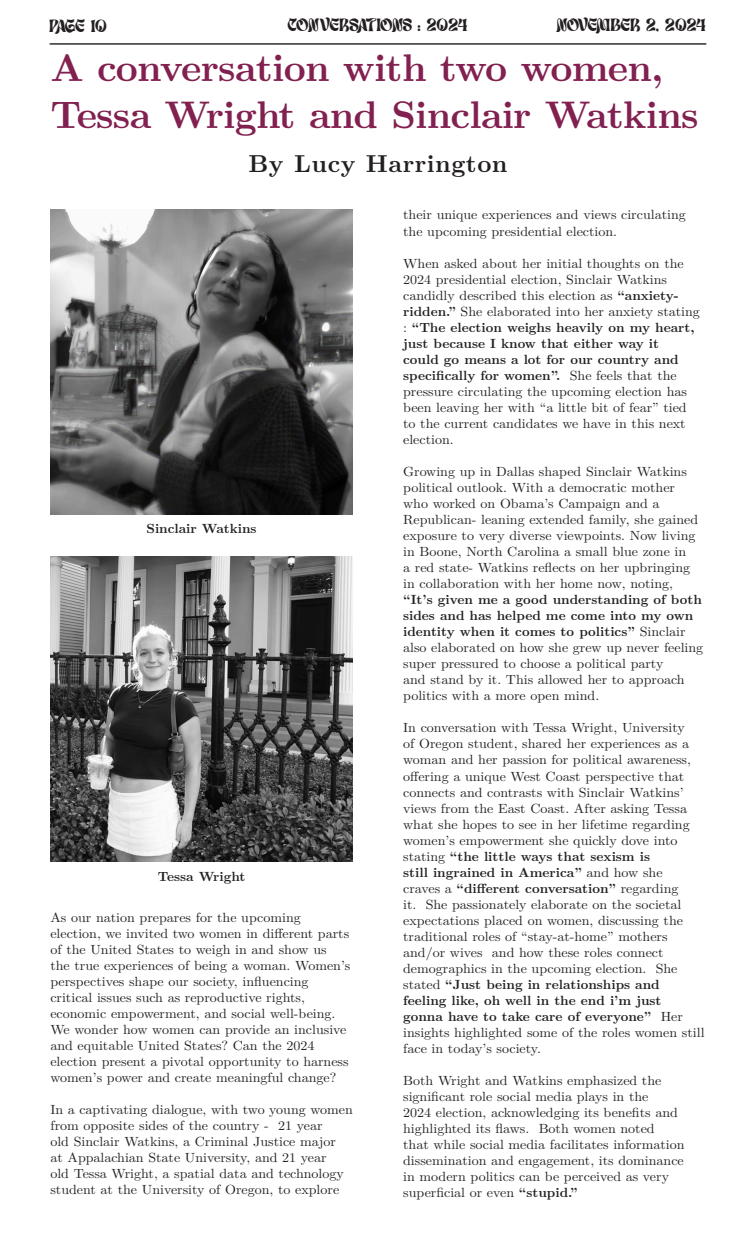
<style>
.page{position:relative;width:756px;height:1260px;background:#fff}
.page>*{position:absolute;margin:0;border:0;box-sizing:border-box;transform-origin:0 0}
.t1{font:700 38.5px/46.2px "LM Roman 10";letter-spacing:-.02em;color:#822050}
.t2{font:700 24.5px "LM Roman 10";letter-spacing:.02em;color:#231f20}
.t3{font:17.5px "Lostar";letter-spacing:-.025em;color:#231f20}
.t4{font:17.5px "Lostar";color:#231f20}
.t5{font:13.3px/16px "LM Roman 10";color:#231f20;scale:1.05 1}
.t6{font:700 13.3px "LM Roman 10";color:#231f20}
.s1{font-weight:700}
</style>
<div class="page">
<hr style="left:50px;top:43px;width:656px;height:2px;background:#231f20">
<img style="left:50px;top:209px;width:303px;height:306px">
<img style="left:50px;top:557px;width:303px;height:304px">
<p class="t3" style="left:50px;top:14px;width:59px">PAGE 10</p>
<p class="t4" style="left:288px;top:14px;width:182px">CONVERSATIONS : 2024</p>
<p class="t3" style="left:557px;top:14px;width:151px">NOVEMBER 2, 2024</p>
<p class="t1" style="left:50px;top:42px;width:650px">A conversation with two women,<br>Tessa Wright and Sinclair Watkins</p>
<p class="t2" style="left:248px;top:145px;width:261px">By Lucy Harrington</p>
<p class="t6" style="left:147px;top:518px;width:112px">Sinclair Watkins</p>
<p class="t6" style="left:158px;top:866px;width:89px">Tessa Wright</p>
<p class="t5" style="left:50px;top:908px;width:287px">As our nation prepares for the upcoming election, we invited two women in different parts of the United States to weigh in and show us<br>the true experiences of being a woman. Women’s perspectives shape our society, influencing critical issues such as reproductive rights, economic empowerment, and social well-being.<br>We wonder how women can provide an inclusive and equitable United States? Can the 2024 election present a pivotal opportunity to harness women’s power and create meaningful change?</p>
<p class="t5" style="left:50px;top:1101px;width:290px">In a captivating dialogue, with two young women from opposite sides of the country - 21 year<br>old Sinclair Watkins, a Criminal Justice major<br>at Appalachian State University, and 21 year<br>old Tessa Wright, a spatial data and technology student at the University of Oregon, to explore</p>
<p class="t5" style="left:403px;top:206px;width:271px">their unique experiences and views circulating</p>
<p class="t5" style="left:403px;top:222px;width:205px">the upcoming presidential election.</p>
<p class="t5" style="left:403px;top:254px;width:284px">When asked about her initial thoughts on the 2024 presidential election, Sinclair Watkins candidly described this election as <span class="s1">“anxiety&shy;ridden.”</span> She elaborated into her anxiety stating : <span class="s1">“The election weighs heavily on my heart, just because I know that either way it<br>could go means a lot for our country and specifically for women”.</span> She feels that the pressure circulating the upcoming election has been leaving her with “a little bit of fear” tied to the current candidates we have in this next election.</p>
<p class="t5" style="left:403px;top:462px;width:287px">Growing up in Dallas shaped Sinclair Watkins political outlook. With a democratic mother who worked on Obama’s Campaign and a Republican- leaning extended family, she gained exposure to very diverse viewpoints. Now living in Boone, North Carolina a small blue zone in<br>a red state- Watkins reflects on her upbringing in collaboration with her home now, noting, <span class="s1">“It’s given me a good understanding of both sides and has helped me come into my own identity when it comes to politics”</span> Sinclair also elaborated on how she grew up never feeling super pressured to choose a political party<br>and stand by it. This allowed her to approach politics with a more open mind.</p>
<p class="t5" style="left:403px;top:719px;width:289px">In conversation with Tessa Wright, University<br>of Oregon student, shared her experiences as a woman and her passion for political awareness, offering a unique West Coast perspective that connects and contrasts with Sinclair Watkins’ views from the East Coast. After asking Tessa what she hopes to see in her lifetime regarding women’s empowerment she quickly dove into stating <span class="s1">“the little ways that sexism is<br>still ingrained in America”</span> and how she<br>craves a <span class="s1">“different conversation”</span> regarding<br>it. She passionately elaborate on the societal expectations placed on women, discussing the traditional roles of “stay-at-home” mothers and/or wives and how these roles connect demographics in the upcoming election. She stated <span class="s1">“Just being in relationships and feeling like, oh well in the end i’m just<br>gonna have to take care of everyone”</span> Her insights highlighted some of the roles women still face in today’s society.</p>
<p class="t5" style="left:403px;top:1072px;width:269px">Both Wright and Watkins emphasized the significant role social media plays in the<br>2024 election, acknowledging its benefits and highlighted its flaws. Both women noted<br>that while social media facilitates information dissemination and engagement, its dominance in modern politics can be perceived as very superficial or even <span class="s1">“stupid.”</span></p>
</div>
